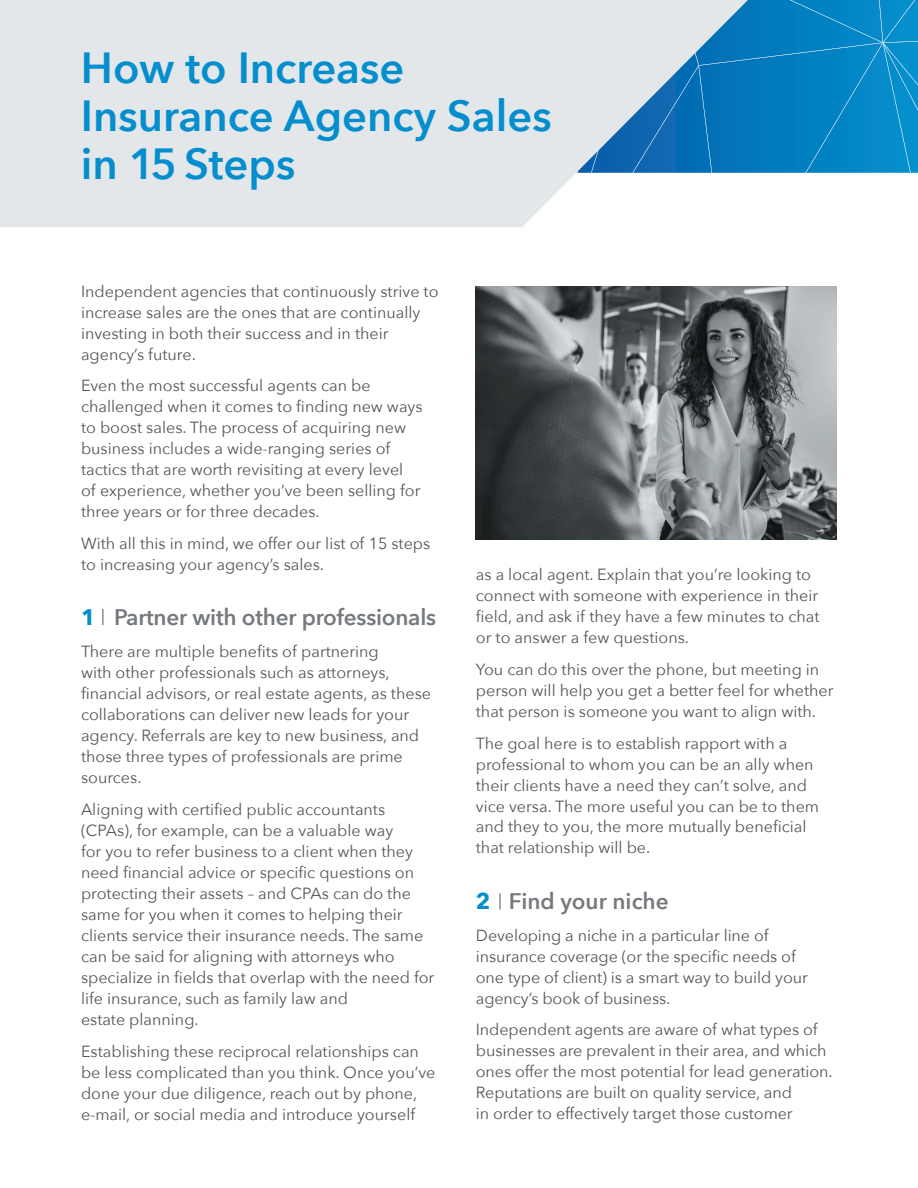
<style>
.page{position:relative;width:918px;height:1188px;background:#fff}
.page>*{position:absolute;margin:0;border:0;box-sizing:border-box;transform-origin:0 0}
.t1{font:600 43.5px/48px "Avenir Next";color:#058ecd}
.t2{font:600 22.5px "Avenir Next";letter-spacing:-.01em;color:#767a7e}
.t3{font:700 22.5px "Avenir Next";color:#058ecd}
.t4{font:16.2px/21px "Avenir Next";color:#56565a}
</style>
<div class="page">
<svg style="left:103px;top:609px;width:1px;height:16px"></svg>
<img style="left:476px;top:286px;width:361px;height:253px">
<svg style="left:500px;top:893px;width:1px;height:17px"></svg>
<svg style="left:748px;top:0;width:170px;height:173px;background:#0685c5"></svg>
<svg style="left:0;top:0;width:748px;height:227px;background:#d2dee5"></svg>
<h1 class="t1" style="left:81px;top:42px;width:472px">How to Increase<br>Insurance Agency Sales in 15 Steps</h1>
<p class="t4" style="left:81px;top:280px;width:359px">Independent agencies that continuously strive to increase sales are the ones that are continually investing in both their success and in their agency’s future.</p>
<p class="t4" style="left:81px;top:375px;width:343px">Even the most successful agents can be challenged when it comes to finding new ways to boost sales. The process of acquiring new business includes a wide-ranging series of tactics that are worth revisiting at every level<br>of experience, whether you’ve been selling for three years or for three decades.</p>
<p class="t4" style="left:81px;top:532px;width:351px">With all this in mind, we offer our list of 15 steps to increasing your agency’s sales.</p>
<h2 class="t2" style="left:114px;top:598px;width:324px">Partner with other professionals</h2>
<p class="t4" style="left:81px;top:640px;width:352px">There are multiple benefits of partnering<br>with other professionals such as attorneys, financial advisors, or real estate agents, as these collaborations can deliver new leads for your agency. Referrals are key to new business, and those three types of professionals are prime sources.</p>
<p class="t4" style="left:81px;top:798px;width:355px">Aligning with certified public accountants (CPAs), for example, can be a valuable way<br>for you to refer business to a client when they need financial advice or specific questions on protecting their assets – and CPAs can do the same for you when it comes to helping their clients service their insurance needs. The same can be said for aligning with attorneys who specialize in fields that overlap with the need for life insurance, such as family law and<br>estate planning.</p>
<p class="t4" style="left:81px;top:1040px;width:356px">Establishing these reciprocal relationships can be less complicated than you think. Once you’ve done your due diligence, reach out by phone, e-mail, or social media and introduce yourself</p>
<h2 class="t3" style="left:81px;top:597px;width:16px">1</h2>
<p class="t4" style="left:476px;top:563px;width:345px">as a local agent. Explain that you’re looking to connect with someone with experience in their field, and ask if they have a few minutes to chat or to answer a few questions.</p>
<p class="t4" style="left:476px;top:658px;width:359px">You can do this over the phone, but meeting in person will help you get a better feel for whether that person is someone you want to align with.</p>
<p class="t4" style="left:476px;top:732px;width:345px">The goal here is to establish rapport with a professional to whom you can be an ally when their clients have a need they can’t solve, and vice versa. The more useful you can be to them and they to you, the more mutually beneficial that relationship will be.</p>
<h2 class="t2" style="left:509px;top:882px;width:161px">Find your niche</h2>
<p class="t4" style="left:476px;top:924px;width:334px">Developing a niche in a particular line of insurance coverage (or the specific needs of one type of client) is a smart way to build your agency’s book of business.</p>
<p class="t4" style="left:476px;top:1019px;width:358px">Independent agents are aware of what types of businesses are prevalent in their area, and which ones offer the most potential for lead generation.<br>Reputations are built on quality service, and<br>in order to effectively target those customer</p>
<h2 class="t3" style="left:476px;top:882px;width:16px">2</h2>
</div>
